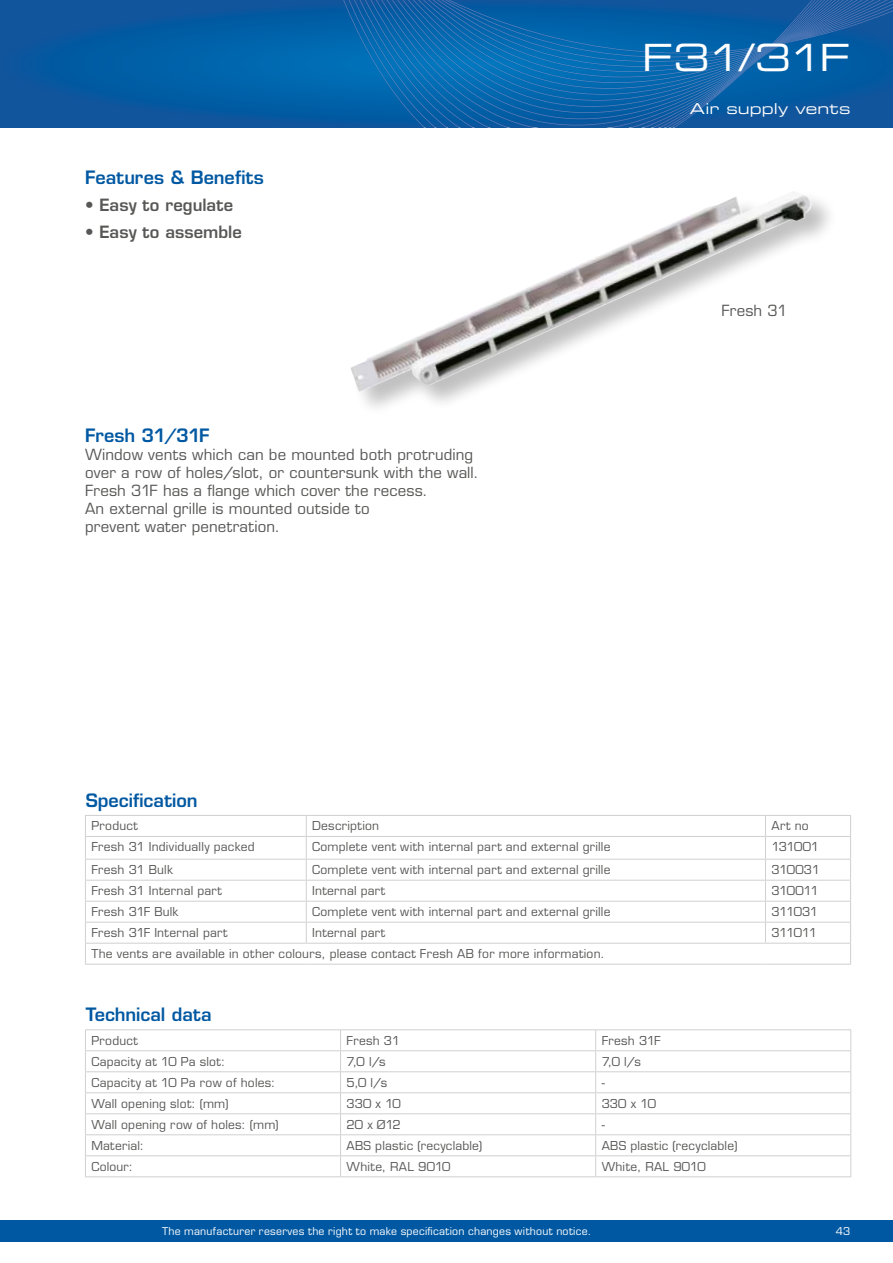
<style>
.page{position:relative;width:893px;height:1263px;background:#fff}
.page>*{position:absolute;margin:0;border:0;box-sizing:border-box;transform-origin:0 0}
.t1{font:37.5px "Eurostile LT Std Ex 2";letter-spacing:-.065em;color:#fff}
.t2{font:600 18px "Eurostile LT Std";color:#0058a2}
.t3{font:600 16.5px "Eurostile LT Std";color:#575756}
.t4{font:15px/18px "Eurostile LT Std";letter-spacing:.01em;color:#575756}
.t5{font:15px "Eurostile LT Std Ex 2";letter-spacing:.01em;color:#fff}
.t6{font:12px "Eurostile LT Std";letter-spacing:.02em;color:#575756}
.t7{font:10.5px "Eurostile LT Std";letter-spacing:.025em;color:#fff}
</style>
<div class="page">
<div style="left:0;top:0;width:893px;height:128px;background:linear-gradient(to bottom,#075ba2,#075ba2)"></div>
<svg style="left:298px;top:0;width:595px;height:128px;background:#0a62a9"></svg>
<div style="left:0;top:1220px;width:893px;height:22px;background:#0058a2"></div>
<div style="left:350px;top:190px;width:488px;height:228px;background:#000;opacity:.25"></div>
<img style="left:350px;top:191px;width:465px;height:201px">
<hr style="left:85px;top:815px;width:221px;height:1px;background:#d0d0d0">
<hr style="left:306px;top:815px;width:459px;height:1px;background:#d0d0d0">
<hr style="left:765px;top:815px;width:86px;height:1px;background:#d0d0d0">
<hr style="left:85px;top:836px;width:221px;height:1px;background:#d0d0d0">
<hr style="left:306px;top:836px;width:459px;height:1px;background:#d0d0d0">
<hr style="left:765px;top:836px;width:86px;height:1px;background:#d0d0d0">
<hr style="left:85px;top:859px;width:221px;height:1px;background:#d0d0d0">
<hr style="left:306px;top:859px;width:459px;height:1px;background:#d0d0d0">
<hr style="left:765px;top:859px;width:86px;height:1px;background:#d0d0d0">
<hr style="left:85px;top:880px;width:221px;height:1px;background:#d0d0d0">
<hr style="left:306px;top:880px;width:459px;height:1px;background:#d0d0d0">
<hr style="left:765px;top:880px;width:86px;height:1px;background:#d0d0d0">
<hr style="left:85px;top:901px;width:221px;height:1px;background:#d0d0d0">
<hr style="left:306px;top:901px;width:459px;height:1px;background:#d0d0d0">
<hr style="left:765px;top:901px;width:86px;height:1px;background:#d0d0d0">
<hr style="left:85px;top:922px;width:221px;height:1px;background:#d0d0d0">
<hr style="left:306px;top:922px;width:459px;height:1px;background:#d0d0d0">
<svg style="left:306px;top:816px;width:1px;height:127px"></svg>
<hr style="left:765px;top:922px;width:86px;height:1px;background:#d0d0d0">
<svg style="left:765px;top:816px;width:1px;height:127px"></svg>
<hr style="left:85px;top:943px;width:221px;height:1px;background:#d0d0d0">
<svg style="left:85px;top:816px;width:1px;height:148px"></svg>
<hr style="left:306px;top:943px;width:459px;height:1px;background:#d0d0d0">
<hr style="left:765px;top:943px;width:86px;height:1px;background:#d0d0d0">
<svg style="left:850px;top:816px;width:1px;height:148px"></svg>
<hr style="left:85px;top:964px;width:221px;height:1px;background:#d0d0d0">
<hr style="left:306px;top:964px;width:459px;height:1px;background:#d0d0d0">
<hr style="left:765px;top:964px;width:86px;height:1px;background:#d0d0d0">
<hr style="left:85px;top:1029px;width:256px;height:1px;background:#d0d0d0">
<hr style="left:341px;top:1029px;width:255px;height:1px;background:#d0d0d0">
<hr style="left:596px;top:1029px;width:255px;height:1px;background:#d0d0d0">
<hr style="left:85px;top:1050px;width:256px;height:1px;background:#d0d0d0">
<hr style="left:341px;top:1050px;width:255px;height:1px;background:#d0d0d0">
<hr style="left:596px;top:1050px;width:255px;height:1px;background:#d0d0d0">
<hr style="left:85px;top:1071px;width:256px;height:1px;background:#d0d0d0">
<hr style="left:341px;top:1071px;width:255px;height:1px;background:#d0d0d0">
<hr style="left:596px;top:1071px;width:255px;height:1px;background:#d0d0d0">
<hr style="left:85px;top:1092px;width:256px;height:1px;background:#d0d0d0">
<hr style="left:341px;top:1092px;width:255px;height:1px;background:#d0d0d0">
<hr style="left:596px;top:1092px;width:255px;height:1px;background:#d0d0d0">
<hr style="left:85px;top:1113px;width:256px;height:1px;background:#d0d0d0">
<hr style="left:341px;top:1113px;width:255px;height:1px;background:#d0d0d0">
<hr style="left:596px;top:1113px;width:255px;height:1px;background:#d0d0d0">
<hr style="left:85px;top:1134px;width:256px;height:1px;background:#d0d0d0">
<hr style="left:341px;top:1134px;width:255px;height:1px;background:#d0d0d0">
<hr style="left:596px;top:1134px;width:255px;height:1px;background:#d0d0d0">
<hr style="left:85px;top:1155px;width:256px;height:1px;background:#d0d0d0">
<svg style="left:85px;top:1030px;width:1px;height:146px"></svg>
<hr style="left:341px;top:1155px;width:255px;height:1px;background:#d0d0d0">
<svg style="left:340px;top:1030px;width:1px;height:146px"></svg>
<hr style="left:596px;top:1155px;width:255px;height:1px;background:#d0d0d0">
<svg style="left:595px;top:1030px;width:1px;height:146px"></svg>
<svg style="left:850px;top:1030px;width:1px;height:146px"></svg>
<hr style="left:85px;top:1176px;width:256px;height:1px;background:#d0d0d0">
<hr style="left:341px;top:1176px;width:255px;height:1px;background:#d0d0d0">
<hr style="left:596px;top:1176px;width:255px;height:1px;background:#d0d0d0">
<h1 class="t1" style="left:642px;top:32px;width:210px">F31/31F</h1>
<h2 class="t2" style="left:85px;top:166px;width:180px">Features &amp; Benefits</h2>
<h3 class="t3" style="left:85px;top:194px;width:150px">• Easy to regulate</h3>
<h3 class="t3" style="left:85px;top:221px;width:158px">• Easy to assemble</h3>
<h2 class="t2" style="left:85px;top:424px;width:126px">Fresh 31/31F</h2>
<p class="t4" style="left:85px;top:446px;width:395px">Window vents which can be mounted both protruding over a row of holes/slot, or countersunk with the wall.<br>Fresh 31F has a flange which cover the recess.<br>An external grille is mounted outside to<br>prevent water penetration.</p>
<h2 class="t2" style="left:86px;top:789px;width:113px">Specification</h2>
<p class="t5" style="left:690px;top:98px;width:162px">Air supply vents</p>
<p class="t4" style="left:721px;top:302px;width:68px">Fresh 31</p>
<p class="t6" style="left:91px;top:819px;width:48px">Product</p>
<p class="t6" style="left:312px;top:819px;width:68px">Description</p>
<p class="t6" style="left:771px;top:819px;width:39px">Art no</p>
<p class="t6" style="left:91px;top:840px;width:165px">Fresh 31 Individually packed</p>
<p class="t6" style="left:312px;top:840px;width:300px">Complete vent with internal part and external grille</p>
<p class="t6" style="left:771px;top:840px;width:49px">131001</p>
<p class="t6" style="left:91px;top:862px;width:83px">Fresh 31 Bulk</p>
<p class="t6" style="left:312px;top:862px;width:300px">Complete vent with internal part and external grille</p>
<p class="t6" style="left:771px;top:862px;width:50px">310031</p>
<p class="t6" style="left:91px;top:883px;width:132px">Fresh 31 Internal part</p>
<p class="t6" style="left:312px;top:883px;width:75px">Internal part</p>
<p class="t6" style="left:771px;top:883px;width:49px">310011</p>
<p class="t6" style="left:91px;top:904px;width:89px">Fresh 31F Bulk</p>
<p class="t6" style="left:312px;top:904px;width:300px">Complete vent with internal part and external grille</p>
<p class="t6" style="left:771px;top:904px;width:48px">311031</p>
<p class="t6" style="left:91px;top:925px;width:138px">Fresh 31F Internal part</p>
<p class="t6" style="left:312px;top:925px;width:75px">Internal part</p>
<p class="t6" style="left:771px;top:925px;width:47px">311011</p>
<p class="t6" style="left:91px;top:946px;width:515px">The vents are available in other colours, please contact Fresh AB for more information.</p>
<h2 class="t2" style="left:86px;top:1003px;width:127px">Technical data</h2>
<p class="t6" style="left:91px;top:1033px;width:48px">Product</p>
<p class="t6" style="left:347px;top:1033px;width:55px">Fresh 31</p>
<p class="t6" style="left:602px;top:1033px;width:60px">Fresh 31F</p>
<p class="t6" style="left:91px;top:1054px;width:135px">Capacity at 10 Pa slot:</p>
<p class="t6" style="left:347px;top:1054px;width:41px">7,0 l/s</p>
<p class="t6" style="left:602px;top:1054px;width:41px">7,0 l/s</p>
<p class="t6" style="left:91px;top:1075px;width:185px">Capacity at 10 Pa row of holes:</p>
<p class="t6" style="left:347px;top:1075px;width:42px">5,0 l/s</p>
<p class="t6" style="left:602px;top:1075px;width:5px">-</p>
<p class="t6" style="left:91px;top:1096px;width:139px">Wall opening slot: (mm)</p>
<p class="t6" style="left:347px;top:1096px;width:56px">330 x 10</p>
<p class="t6" style="left:602px;top:1096px;width:56px">330 x 10</p>
<p class="t6" style="left:91px;top:1117px;width:189px">Wall opening row of holes: (mm)</p>
<p class="t6" style="left:347px;top:1117px;width:56px">20 x Ø12</p>
<p class="t6" style="left:602px;top:1117px;width:5px">-</p>
<p class="t6" style="left:91px;top:1138px;width:54px">Material:</p>
<p class="t6" style="left:347px;top:1138px;width:137px">ABS plastic (recyclable)</p>
<p class="t6" style="left:602px;top:1138px;width:137px">ABS plastic (recyclable)</p>
<p class="t6" style="left:91px;top:1159px;width:43px">Colour:</p>
<p class="t6" style="left:347px;top:1159px;width:105px">White, RAL 9010</p>
<p class="t6" style="left:602px;top:1159px;width:105px">White, RAL 9010</p>
<p class="t7" style="left:162px;top:1225px;width:431px">The manufacturer reserves the right to make specification changes without notice.</p>
<p class="t7" style="left:836px;top:1225px;width:16px">43</p>
</div>
